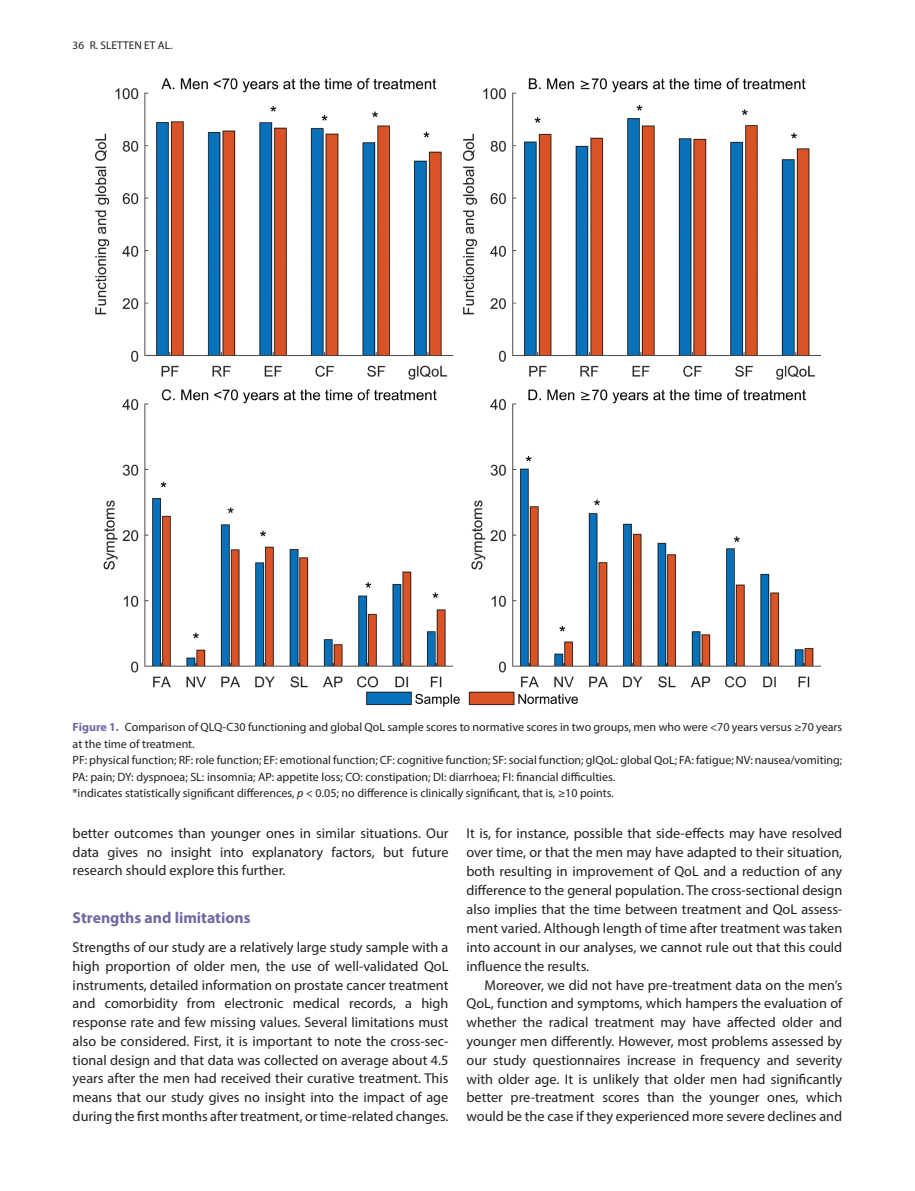
<style>
.page{position:relative;width:915px;height:1191px;background:#fff}
.page>*{position:absolute;margin:0;border:0;box-sizing:border-box;transform-origin:0 0}
.t1{font:700 15.75px "Myriad Pro";color:#7367a1}
.t2{font:14.25px/18.8px "Myriad Pro";color:#231f20;text-align:justify}
.t3{font:12px/16.5px "Myriad Pro";color:#231f20}
.t4{font:11.25px "Myriad Pro";color:#231f20}
.s1{font-weight:700;color:#7367a1}
.s2{font-style:italic}
</style>
<div class="page">
<img style="left:96px;top:79px;width:724px;height:628px">
<p class="t4" style="left:73px;top:39px;width:101px">36 R. SLETTEN ET AL.</p>
<p class="t3" style="left:73px;top:718px;width:771px"><span class="s1">Figure 1.</span> Comparison of QLQ-C30 functioning and global QoL sample scores to normative scores in two groups, men who were &lt;70 years versus ≥70 years at the time of treatment.<br>PF: physical function; RF: role function; EF: emotional function; CF: cognitive function; SF: social function; glQoL: global QoL; FA: fatigue; NV: nausea/vomiting; PA: pain; DY: dyspnoea; SL: insomnia; AP: appetite loss; CO: constipation; DI: diarrhoea; FI: financial difficulties.<br>*indicates statistically significant differences, <span class="s2">p</span> &lt; 0.05; no difference is clinically significant, that is, ≥10 points.</p>
<p class="t2" style="left:73px;top:823px;width:377px">better outcomes than younger ones in similar situations. Our data gives no insight into explanatory factors, but future research should explore this further.</p>
<p class="t1" style="left:73px;top:908px;width:179px">Strengths and limitations</p>
<p class="t2" style="left:73px;top:937px;width:377px">Strengths of our study are a relatively large study sample with a high proportion of older men, the use of well-validated QoL instruments, detailed information on prostate cancer treatment and comorbidity from electronic medical records, a high response rate and few missing values. Several limitations must also be considered. First, it is important to note the cross-sec&shy;tional design and that data was collected on average about 4.5 years after the men had received their curative treatment. This means that our study gives no insight into the impact of age during the first months after treatment, or time-related changes.</p>
<p class="t2" style="left:466px;top:823px;width:377px">It is, for instance, possible that side-effects may have resolved over time, or that the men may have adapted to their situation, both resulting in improvement of QoL and a reduction of any difference to the general population. The cross-sectional design also implies that the time between treatment and QoL assess&shy;ment varied. Although length of time after treatment was taken into account in our analyses, we cannot rule out that this could influence the results.</p>
<p class="t2" style="left:466px;top:975px;width:377px;text-indent:18px">Moreover, we did not have pre-treatment data on the men’s QoL, function and symptoms, which hampers the evaluation of whether the radical treatment may have affected older and younger men differently. However, most problems assessed by our study questionnaires increase in frequency and severity with older age. It is unlikely that older men had significantly better pre-treatment scores than the younger ones, which would be the case if they experienced more severe declines and</p>
</div>
